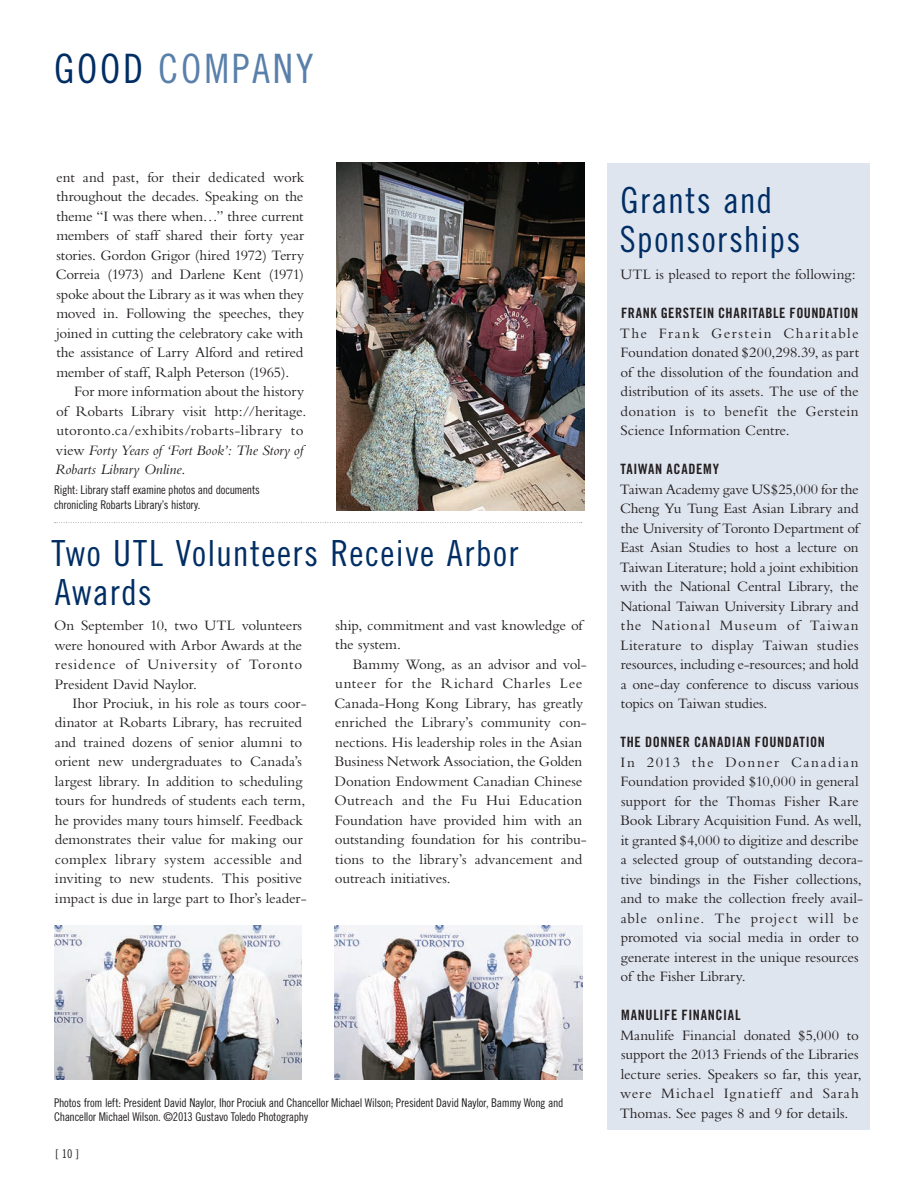
<style>
.page{position:relative;width:918px;height:1188px;background:#fff}
.page>*{position:absolute;margin:0;border:0;box-sizing:border-box;transform-origin:0 0}
.t1{font:40.5px "Trade Gothic LT Std Cn 18";letter-spacing:.07em;color:#5980aa}
.t2{font:36px/39px "Trade Gothic LT Std Cn 18";letter-spacing:.035em;color:#002e64}
.t3{font:15px/19.5px "Bembo";letter-spacing:-.005em;color:#231f20}
.t4{font:italic 15px "Bembo";letter-spacing:-.005em;color:#231f20}
.t5{font:15px "Bembo";letter-spacing:.025em;color:#231f20}
.t6{font:14.25px "Trade Gothic LT Std Bd Cn 20";letter-spacing:.04em;color:#231f20}
.t7{font:12px/14.4px "Trade Gothic LT Std Cn 18";letter-spacing:-.02em;color:#231f20}
.s1{color:#002e64}
.s2{font-style:normal}
</style>
<div class="page">
<div style="left:607px;top:163px;width:263px;height:966px;background:#dfe5ef"></div>
<img style="left:54px;top:926px;width:248px;height:154px">
<img style="left:335px;top:925px;width:248px;height:154px">
<img style="left:336px;top:163px;width:248px;height:347px">
<svg style="left:55px;top:522px;width:527px;height:1px"></svg>
<h1 class="t1" style="left:54px;top:45px;width:261px"><span class="s1">GOOD</span> COMPANY</h1>
<p class="t3" style="left:56px;top:167px;width:250px">ent and past, for their dedicated work</p>
<p class="t3" style="left:57px;top:186px;width:248px">throughout the decades. Speaking on the</p>
<p class="t3" style="left:57px;top:206px;width:249px">theme “I was there when…” three current</p>
<p class="t3" style="left:56px;top:225px;width:249px">members of staff shared their forty year</p>
<p class="t3" style="left:57px;top:245px;width:249px">stories. Gordon Grigor (hired 1972) Terry</p>
<p class="t3" style="left:56px;top:264px;width:250px">Correia (1973) and Darlene Kent (1971)</p>
<p class="t3" style="left:57px;top:284px;width:249px">spoke about the Library as it was when they</p>
<p class="t3" style="left:56px;top:303px;width:249px">moved in. Following the speeches, they</p>
<p class="t3" style="left:56px;top:323px;width:249px">joined in cutting the celebratory cake with</p>
<p class="t3" style="left:57px;top:342px;width:248px">the assistance of Larry Alford and retired</p>
<p class="t3" style="left:56px;top:362px;width:234px">member of staff, Ralph Peterson (1965).</p>
<p class="t3" style="left:74px;top:381px;width:231px">For more information about the history</p>
<p class="t3" style="left:56px;top:401px;width:252px">of Robarts Library visit http://heritage.</p>
<p class="t5" style="left:56px;top:422px;width:249px">utoronto.ca/exhibits/robarts-library to</p>
<p class="t4" style="left:56px;top:441px;width:249px"><span class="s2">view</span> Forty Years of ‘Fort Book’: The Story of</p>
<p class="t4" style="left:55px;top:461px;width:132px">Robarts Library Online<span class="s2">.</span></p>
<p class="t7" style="left:54px;top:483px;width:207px">Right: Library staff examine photos and documents chronicling Robarts Library’s history.</p>
<h2 class="t2" style="left:51px;top:533px;width:469px">Two UTL Volunteers Receive Arbor<br>Awards</h2>
<p class="t3" style="left:54px;top:615px;width:250px;text-align:justify">On September 10, two UTL volunteers were honoured with Arbor Awards at the residence of University of Toronto President David Naylor.</p>
<p class="t3" style="left:55px;top:693px;width:253px;text-indent:18px">Ihor Prociuk, in his role as tours coor&shy;dinator at Robarts Library, has recruited and trained dozens of senior alumni to orient new undergraduates to Canada’s largest library. In addition to scheduling tours for hundreds of students each term, he provides many tours himself. Feedback demonstrates their value for making our complex library system accessible and inviting to new students. This positive impact is due in large part to Ihor’s leader-</p>
<p class="t3" style="left:335px;top:615px;width:249px">ship, commitment and vast knowledge of the system.</p>
<p class="t3" style="left:334px;top:654px;width:254px;text-indent:18px">Bammy Wong, as an advisor and vol&shy;unteer for the Richard Charles Lee Canada-Hong Kong Library, has greatly enriched the Library’s community con&shy;nections. His leadership roles in the Asian Business Network Association, the Golden Donation Endowment Canadian Chinese Outreach and the Fu Hui Education Foundation have provided him with an outstanding foundation for his contribu&shy;tions to the library’s advancement and outreach initiatives.</p>
<p class="t7" style="left:54px;top:1095px;width:511px">Photos from left: President David Naylor, Ihor Prociuk and Chancellor Michael Wilson; President David Naylor, Bammy Wong and<br>Chancellor Michael Wilson. ©2013 Gustavo Toledo Photography</p>
<p class="t7" style="left:56px;top:1147px;width:25px">[ 10 ]</p>
<h2 class="t2" style="left:620px;top:180px;width:182px">Grants and<br>Sponsorships</h2>
<p class="t3" style="left:620px;top:264px;width:237px">UTL is pleased to report the following:</p>
<p class="t6" style="left:621px;top:304px;width:239px">FRANK GERSTEIN CHARITABLE FOUNDATION</p>
<p class="t3" style="left:620px;top:323px;width:241px;text-align:justify">The Frank Gerstein Charitable Foundation donated $200,298.39, as part of the dissolution of the foundation and distribution of its assets. The use of the donation is to benefit the Gerstein Science Information Centre.</p>
<p class="t6" style="left:620px;top:460px;width:100px">TAIWAN ACADEMY</p>
<p class="t3" style="left:620px;top:479px;width:241px;text-align:justify">Taiwan Academy gave US$25,000 for the Cheng Yu Tung East Asian Library and the University of Toronto Department of East Asian Studies to host a lecture on Taiwan Literature; hold a joint exhibition with the National Central Library, the National Taiwan University Library and the National Museum of Taiwan Literature to display Taiwan studies resources, including e-resources; and hold a one-day conference to discuss various topics on Taiwan studies.</p>
<p class="t6" style="left:620px;top:733px;width:206px">THE DONNER CANADIAN FOUNDATION</p>
<p class="t3" style="left:620px;top:752px;width:244px">In 2013 the Donner Canadian Foundation provided $10,000 in general support for the Thomas Fisher Rare Book Library Acquisition Fund. As well, it granted $4,000 to digitize and describe a selected group of outstanding decora&shy;tive bindings in the Fisher collections, and to make the collection freely avail&shy;able online. The project will be promoted via social media in order to generate interest in the unique resources of the Fisher Library.</p>
<p class="t6" style="left:621px;top:1006px;width:121px">MANULIFE FINANCIAL</p>
<p class="t3" style="left:620px;top:1025px;width:244px">Manulife Financial donated $5,000 to support the 2013 Friends of the Libraries lecture series. Speakers so far, this year, were Michael Ignatieff and Sarah Thomas. See pages 8 and 9 for details.</p>
</div>
